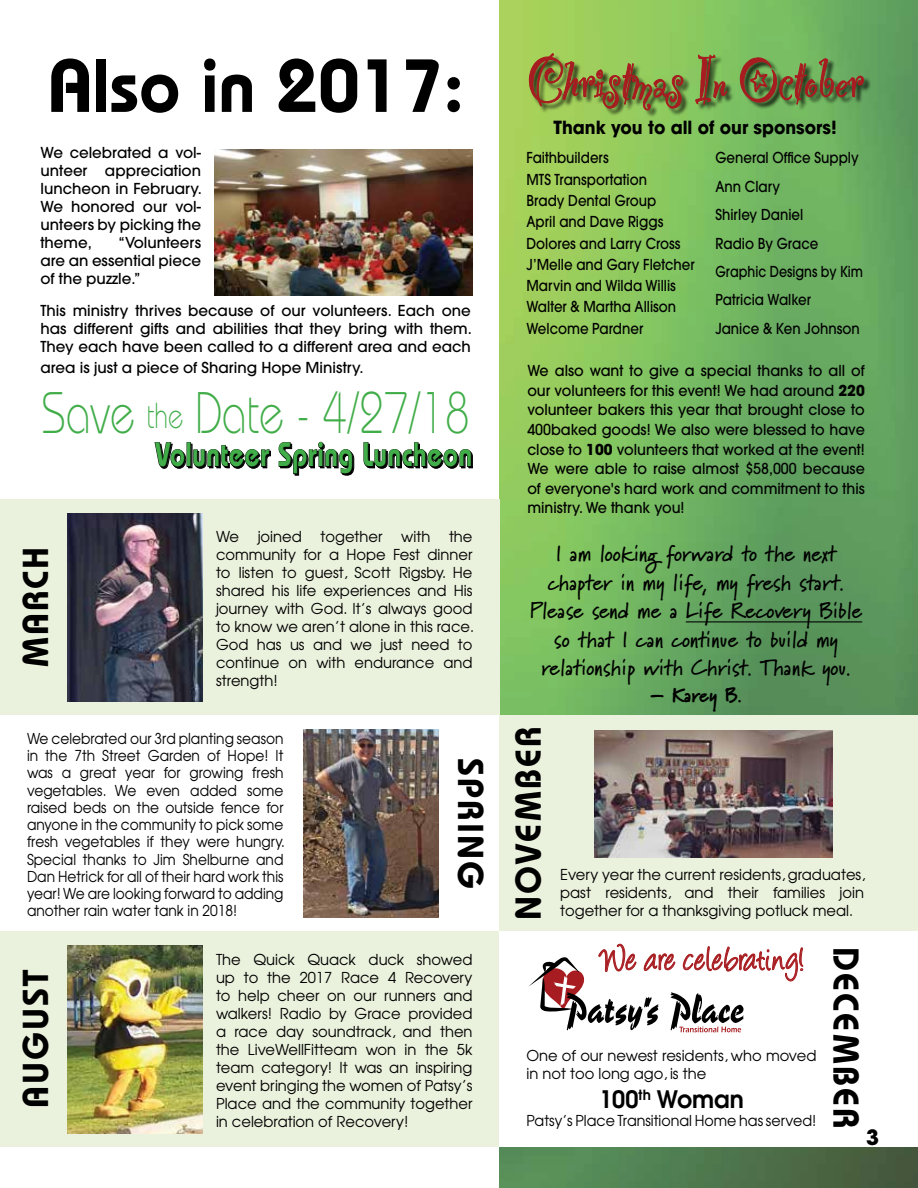
<style>
.page{position:relative;width:918px;height:1188px;background:#fff}
.page>*{position:absolute;margin:0;border:0;box-sizing:border-box;transform-origin:0 0}
.t1{font:69.3px "Party Let Plain";color:#a71c20;scale:.82 1}
.t2{font:300 58.5px "Bauhaus";color:#41ad49;scale:.75 1}
.t3{font:39px "Angelina";letter-spacing:.03em;color:#a71c20;scale:.85 1}
.t4{font:600 36px "Bauhaus";letter-spacing:.06em;color:#000}
.t5{font:600 33.75px "Bauhaus";letter-spacing:.025em;color:#000;scale:.8 1}
.t6{font:600 24px "Avant Garde";color:#000}
.t7{font:700 22.5px/28.5px "Marydale";color:#000;text-align:center;scale:.95 1}
.t8{font:900 21px "Marydale";letter-spacing:-.015em;color:#000;scale:.95 1}
.t9{font:700 21px "Avant Garde";color:#000}
.t10{font:700 18px "Avant Garde";color:#000;scale:.95 1}
.t11{font:15px/18px "Avant Garde";color:#000;text-align:justify}
.t12{font:15px/17.2px "Avant Garde";color:#000;text-align:justify;scale:.92 1}
.t13{font:500 15px/18px "Avant Garde";color:#000;text-align:justify}
.t14{font:500 15px/19.5px "Avant Garde";color:#000;text-align:justify;scale:.95 1}
.t15{font:500 15px/21.3px "Avant Garde";color:#000;scale:.89 1}
.t16{font:15px "Avant Garde";color:#000;scale:.95 1}
.s1{font-family:"Bauhaus";font-weight:600;font-size:75px;color:#000}
.s2{font-size:36px}
.s3{font-weight:700}
</style>
<div class="page">
<img style="left:500px;top:0;width:418px;height:1188px">
<div style="left:529px;top:54px;width:342px;height:64px;background:#000;opacity:.75"></div>
<svg style="left:529px;top:53px;width:155px;height:68px"></svg>
<svg style="left:695px;top:54px;width:33px;height:54px"></svg>
<svg style="left:740px;top:57px;width:124px;height:117px"></svg>
<img style="left:215px;top:150px;width:257px;height:145px">
<svg style="left:154px;top:442px;width:33px;height:27px"></svg>
<div style="left:187px;top:442px;width:4px;height:25px;border:1px solid #000"></div>
<svg style="left:193px;top:445px;width:78px;height:24px"></svg>
<svg style="left:278px;top:442px;width:77px;height:34px"></svg>
<svg style="left:363px;top:442px;width:110px;height:27px"></svg>
<div style="left:0;top:500px;width:500px;height:216px;background:#eaf1dc"></div>
<div style="left:0;top:932px;width:500px;height:216px;background:#eaf1dc"></div>
<div style="left:500px;top:716px;width:418px;height:216px;background:#eaf1dc"></div>
<div style="left:500px;top:932px;width:418px;height:216px;background:#fff"></div>
<img style="left:68px;top:513px;width:134px;height:189px">
<img style="left:68px;top:945px;width:134px;height:189px">
<img style="left:304px;top:729px;width:135px;height:189px">
<img style="left:595px;top:731px;width:237px;height:126px">
<svg style="left:528px;top:931px;width:276px;height:101px"></svg>
<hr style="left:686px;top:621px;width:176px;height:1px;background:#000">
<h1 class="t1" style="left:47px;top:32px;width:996px"><span class="s1">Also in 2017:</span> Christmas In October</h1>
<p class="t13" style="left:40px;top:144px;width:163px">We celebrated a vol&shy;unteer appreciation luncheon in February.<br>We honored our vol&shy;unteers by picking the theme,</p>
<p class="t13" style="left:40px;top:234px;width:162px;text-indent:78px">“Volunteers are an essential piece of the puzzle.”</p>
<p class="t13" style="left:40px;top:301px;width:433px">This ministry thrives because of our volunteers. Each one has different gifts and abilities that they bring with them.<br>They each have been called to a different area and each</p>
<p class="t13" style="left:40px;top:358px;width:325px">area is just a piece of Sharing Hope Ministry.</p>
<h2 class="t2" style="left:42px;top:378px;width:572px">Save <span class="s2">the</span> Date - 4/27/18</h2>
<h3 class="t4" style="left:14px;top:667px;width:122px;rotate:-90deg">MARCH</h3>
<h3 class="t5" style="left:157px;top:436px;width:397px">Volunteer Spring Luncheon</h3>
<p class="t11" style="left:216px;top:527px;width:260px">We joined together with the community for a Hope Fest dinner to listen to guest, Scott Rigsby. He shared his life experiences and His journey with God. It’s always good to know we aren’t alone in this race.<br>God has us and we just need to continue on with endurance and strength!</p>
<p class="t10" style="left:554px;top:116px;width:300px">Thank you to all of our sponsors!</p>
<p class="t15" style="left:716px;top:144px;width:167px;line-height:28.3px">General Office Supply<br>Ann Clary<br>Shirley Daniel<br>Radio By Grace<br>Graphic Designs by Kim<br>Patricia Walker<br>Janice &amp; Ken Johnson</p>
<p class="t14" style="left:527px;top:361px;width:357px">We also want to give a special thanks to all of our volunteers for this event! We had around <span class="s3">220 </span>volunteer bakers this year that brought close to 400baked goods! We also were blessed to have close to <span class="s3">100</span> volunteers that worked at the event!<br>We were able to raise almost $58,000 because of everyone's hard work and commitment to this ministry. We thank you!</p>
<h3 class="t7" style="left:530px;top:539px;width:351px">I am looking forward to the next chapter in my life, my fresh start.<br>Please send me a Life Recovery Bible so that I can continue to build my relationship with Christ. Thank you.</h3>
<h3 class="t8" style="left:650px;top:682px;width:99px">– Karey B.</h3>
<p class="t15" style="left:526px;top:147px;width:191px">Faithbuilders<br>MTS Transportation<br>Brady Dental Group<br>April and Dave Riggs<br>Dolores and Larry Cross<br>J’Melle and Gary Fletcher<br>Marvin and Wilda Willis<br>Walter &amp; Martha Allison<br>Welcome Pardner</p>
<p class="t12" style="left:27px;top:730px;width:282px">We celebrated our 3rd planting season in the 7th Street Garden of Hope! It was a great year for growing fresh vegetables. We even added some raised beds on the outside fence for anyone in the community to pick some fresh vegetables if they were hungry.<br>Special thanks to Jim Shelburne and Dan Hetrick for all of their hard work this year! We are looking forward to adding another rain water tank in 2018!</p>
<h3 class="t4" style="left:507px;top:920px;width:195px;rotate:-90deg">NOVEMBER</h3>
<h3 class="t4" style="left:492px;top:758px;width:132px;rotate:90deg">SPRING</h3>
<p class="t11" style="left:560px;top:865px;width:307px">Every year the current residents, graduates, past residents, and their families join together for a thanksgiving potluck meal.</p>
<h3 class="t4" style="left:868px;top:947px;width:183px;rotate:90deg">DECEMBER</h3>
<h3 class="t3" style="left:601px;top:943px;width:241px">We are celebrating!</h3>
<p class="t11" style="left:216px;top:950px;width:258px">The Quick Quack duck showed up to the 2017 Race 4 Recovery to help cheer on our runners and walkers! Radio by Grace provided a race day soundtrack, and then the LiveWellFitteam won in the 5k team category! It was an inspiring event bringing the women of Patsy’s Place and the community together in celebration of Recovery!</p>
<h3 class="t4" style="left:14px;top:1108px;width:141px;rotate:-90deg">AUGUST</h3>
<p class="t11" style="left:526px;top:1046px;width:291px">One of our newest residents, who moved in not too long ago, is the</p>
<h3 class="t6" style="left:599px;top:1083px;width:146px">100<sup>th</sup> Woman</h3>
<p class="t16" style="left:526px;top:1111px;width:307px">Patsy’s Place Transitional Home has served!</p>
<h3 class="t9" style="left:866px;top:1124px;width:14px">3</h3>
</div>
